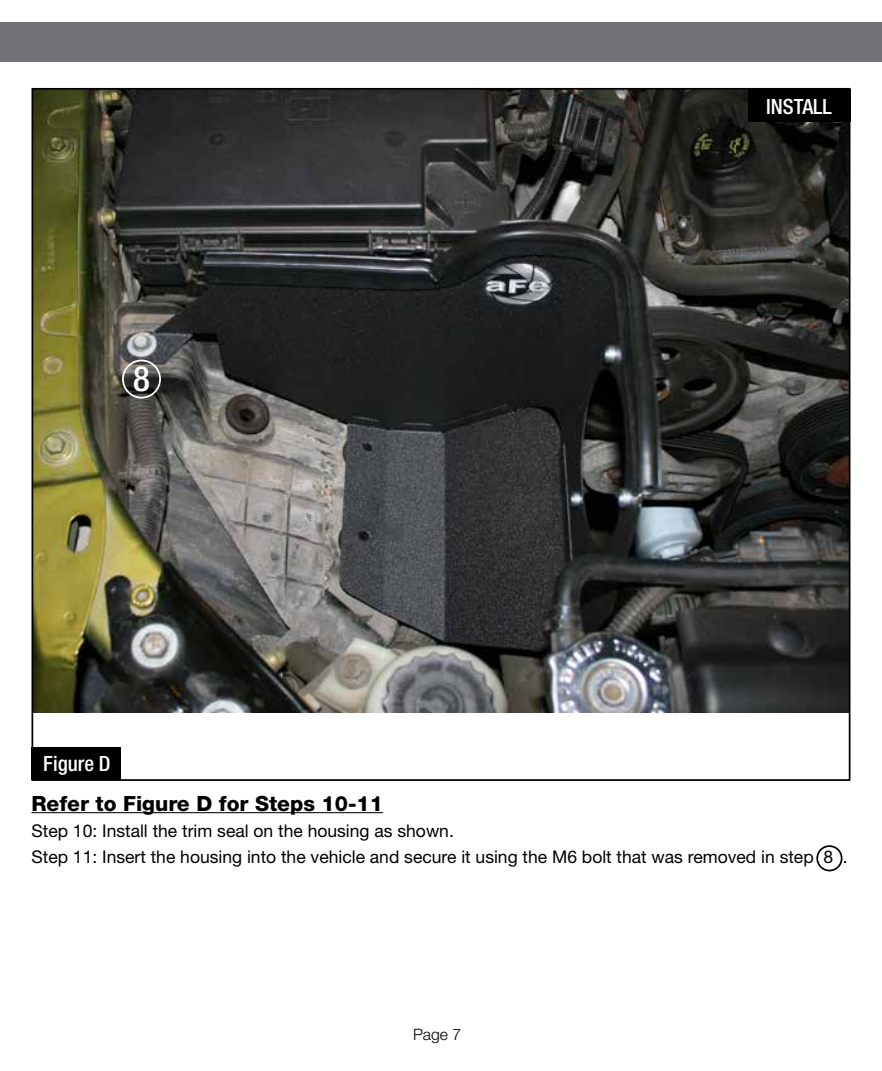
<style>
.page{position:relative;width:882px;height:1071px;background:#fff}
.page>*{position:absolute;margin:0;border:0;box-sizing:border-box;transform-origin:0 0}
.t1{font:500 condensed 35px "Helvetica Neue";color:#fff}
.t2{font:800 21px "Helvetica Neue";color:#000}
.t3{font:500 condensed 21px "Helvetica Neue";color:#fff}
.t4{font:17.5px/26.2px "Helvetica Neue";color:#000}
.t5{font:300 15.75px "Helvetica Neue";color:#000}
</style>
<div class="page">
<img style="left:35px;top:91px;width:812px;height:622px">
<div style="left:0;top:23px;width:882px;height:39px;background:#717275"></div>
<hr style="left:32px;top:812px;width:351px;height:1px;background:#000">
<div style="left:32px;top:747px;width:89px;height:33px;background:#000"></div>
<div style="left:748px;top:89px;width:102px;height:33px;background:#000"></div>
<div style="left:816px;top:845px;width:27px;height:26px;border:2px solid #000;border-radius:50%"></div>
<div style="left:122px;top:360px;width:39px;height:39px;border:2px solid #fff;border-radius:50%"></div>
<h1 class="t1" style="left:133px;top:358px;width:18px">8</h1>
<p class="t3" style="left:43px;top:751px;width:69px">Figure D</p>
<p class="t3" style="left:766px;top:94px;width:67px">INSTALL</p>
<p class="t2" style="left:32px;top:791px;width:353px">Refer to Figure D for Steps 10-11</p>
<p class="t4" style="left:32px;top:818px;width:818px">Step 10: Install the trim seal on the housing as shown.<br>Step 11: Insert the housing into the vehicle and secure it using the M6 bolt that was removed in step 8 .</p>
<p class="t5" style="left:413px;top:1024px;width:50px">Page 7</p>
</div>
